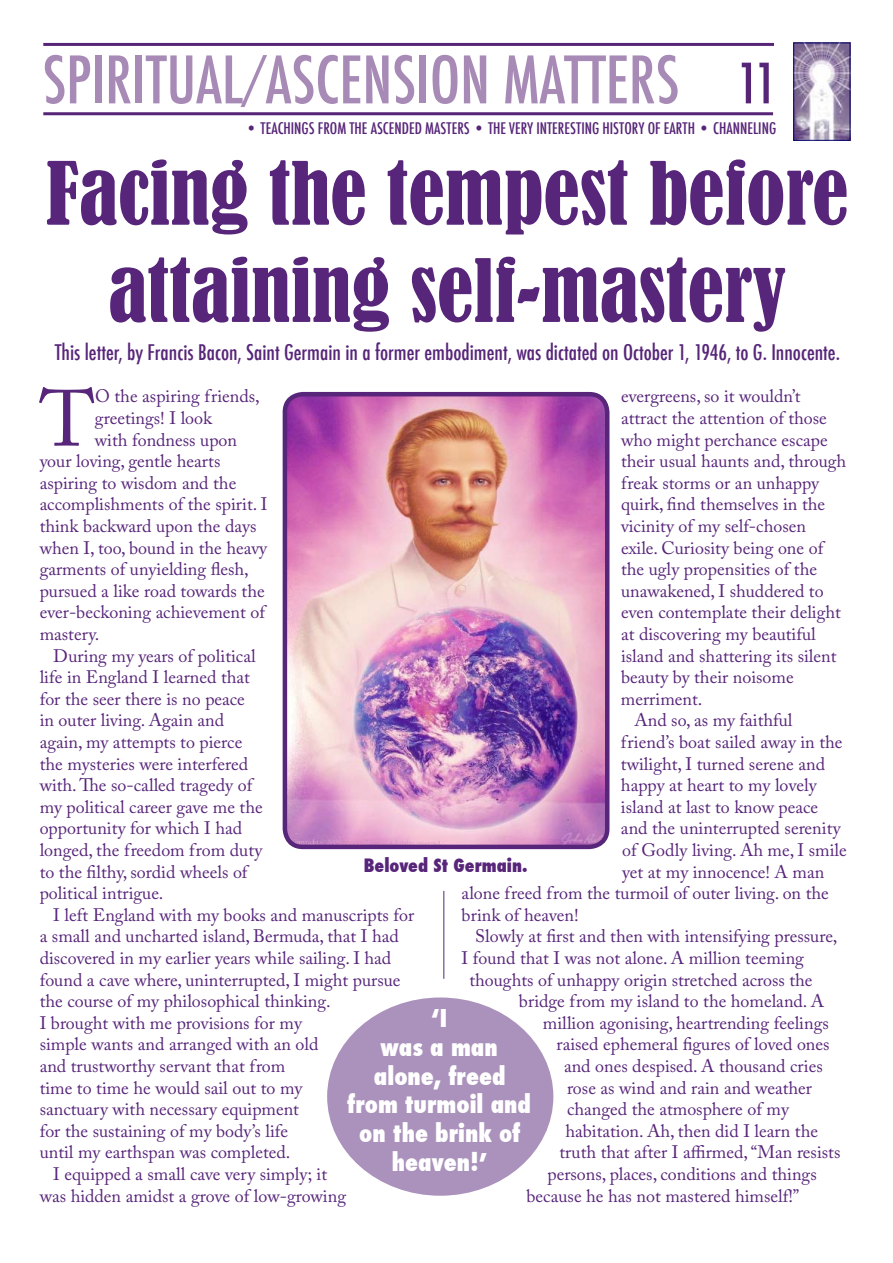
<style>
.page{position:relative;width:893px;height:1263px;background:#fff}
.page>*{position:absolute;margin:0;border:0;box-sizing:border-box;transform-origin:0 0}
.t1{font:condensed 81px/97.2px "Bernard";color:#572579;text-align:center}
.t2{font:78.75px "Adobe Caslon Pro";color:#572579}
.t3{font:500 condensed 63.6px "Futura";color:#a78ab5}
.t4{font:800 condensed 24px/28.8px "Futura";color:#fff;text-align:center}
.t5{font:500 condensed 21px "Futura";color:#572579}
.t6{font:18px "Adobe Caslon Pro";color:#572579}
.t7{font:800 condensed 18px "Futura";color:#572579}
.t8{font:500 condensed 15.6px "Futura";color:#572578}
.s1{font-size:50.1px}
.s2{font-size:54px;color:#572578}
</style>
<div class="page">
<hr style="left:43px;top:43px;width:731px;height:3px;background:#572578">
<hr style="left:43px;top:112px;width:730px;height:3px;background:#572578">
<img style="left:795px;top:45px;width:53px;height:94px">
<div style="left:793px;top:43px;width:57px;height:98px;border:1px solid #000267"></div>
<div style="left:327px;top:997px;width:226px;height:199px;background:#ab92bc;border-radius:50%"></div>
<hr style="left:444px;top:891px;width:1px;height:88px;background:#572579">
<img style="left:285px;top:394px;width:322px;height:453px;border-radius:18px">
<div style="left:283px;top:392px;width:326px;height:457px;border:4px solid #572579;border-radius:18px"></div>
<h3 class="t3" style="left:43px;top:39px;width:736px">SPIRITUAL<span class="s1">/</span>ASCENSION MATTERS <span class="s2">11</span></h3>
<p class="t8" style="left:246px;top:118px;width:532px">• TEACHINGS FROM THE ASCENDED MASTERS • THE VERY INTERESTING HISTORY OF EARTH • CHANNELING</p>
<h1 class="t1" style="left:46px;top:146px;width:803px">Facing the tempest before attaining self-mastery</h1>
<p class="t5" style="left:55px;top:339px;width:787px">THIS LETTER, BY FRANCIS BACON, SAINT GERMAIN IN A FORMER EMBODIMENT, WAS DICTATED ON OCTOBER 1, 1946, TO G. INNOCENTE.</p>
<h2 class="t2" style="left:40px;top:372px;width:57px">T</h2>
<p class="t6" style="left:95px;top:386px;width:166px">o the aspiring friends,</p>
<p class="t6" style="left:621px;top:386px;width:181px">evergreens, so it wouldn’t</p>
<p class="t6" style="left:621px;top:407px;width:207px">attract the attention of those</p>
<p class="t6" style="left:621px;top:429px;width:208px">who might perchance escape</p>
<p class="t6" style="left:621px;top:450px;width:227px">their usual haunts and, through</p>
<p class="t6" style="left:621px;top:472px;width:200px">freak storms or an unhappy</p>
<p class="t6" style="left:621px;top:494px;width:206px">quirk, find themselves in the</p>
<p class="t6" style="left:621px;top:515px;width:187px">vicinity of my self-chosen</p>
<p class="t6" style="left:621px;top:537px;width:204px">exile. Curiosity being one of</p>
<p class="t6" style="left:621px;top:558px;width:198px">the ugly propensities of the</p>
<p class="t6" style="left:621px;top:580px;width:204px">unawakened, I shuddered to</p>
<p class="t6" style="left:621px;top:602px;width:221px">even contemplate their delight</p>
<p class="t6" style="left:621px;top:623px;width:196px">at discovering my beautiful</p>
<p class="t6" style="left:621px;top:645px;width:217px">island and shattering its silent</p>
<p class="t6" style="left:621px;top:666px;width:174px">beauty by their noisome</p>
<p class="t6" style="left:621px;top:688px;width:83px">merriment.</p>
<p class="t6" style="left:634px;top:710px;width:159px">And so, as my faithful</p>
<p class="t6" style="left:621px;top:731px;width:223px">friend’s boat sailed away in the</p>
<p class="t6" style="left:621px;top:753px;width:206px">twilight, I turned serene and</p>
<p class="t6" style="left:621px;top:774px;width:197px">happy at heart to my lovely</p>
<p class="t6" style="left:621px;top:796px;width:199px">island at last to know peace</p>
<p class="t6" style="left:621px;top:818px;width:221px">and the uninterrupted serenity</p>
<p class="t6" style="left:622px;top:839px;width:226px">of Godly living. Ah me, I smile</p>
<p class="t6" style="left:622px;top:861px;width:204px">yet at my innocence! A man</p>
<p class="t6" style="left:462px;top:882px;width:369px">alone freed from the turmoil of outer living. on the</p>
<p class="t6" style="left:462px;top:904px;width:118px">brink of heaven!</p>
<p class="t6" style="left:475px;top:926px;width:364px">Slowly at first and then with intensifying pressure,</p>
<p class="t6" style="left:462px;top:947px;width:344px">I found that I was not alone. A million teeming</p>
<p class="t6" style="left:469px;top:969px;width:345px">thoughts of unhappy origin stretched across the</p>
<p class="t6" style="left:519px;top:990px;width:307px">bridge from my island to the homeland. A</p>
<p class="t6" style="left:543px;top:1012px;width:287px">million agonising, heartrending feelings</p>
<p class="t6" style="left:556px;top:1034px;width:275px">raised ephemeral figures of loved ones</p>
<p class="t6" style="left:564px;top:1055px;width:260px">and ones despised. A thousand cries</p>
<p class="t6" style="left:567px;top:1077px;width:247px">rose as wind and rain and weather</p>
<p class="t6" style="left:567px;top:1098px;width:223px">changed the atmosphere of my</p>
<p class="t6" style="left:565px;top:1120px;width:254px">habitation. Ah, then did I learn the</p>
<p class="t6" style="left:559px;top:1142px;width:282px">truth that after I affirmed,“Man resists</p>
<p class="t6" style="left:547px;top:1163px;width:271px">persons, places, conditions and things</p>
<p class="t6" style="left:526px;top:1185px;width:274px">because he has not mastered himself!”</p>
<p class="t6" style="left:95px;top:407px;width:119px">greetings! I look</p>
<p class="t6" style="left:95px;top:429px;width:144px">with fondness upon</p>
<p class="t6" style="left:40px;top:450px;width:182px">your loving, gentle hearts</p>
<p class="t6" style="left:40px;top:472px;width:198px">aspiring to wisdom and the</p>
<p class="t6" style="left:40px;top:494px;width:229px">accomplishments of the spirit. I</p>
<p class="t6" style="left:40px;top:515px;width:218px">think backward upon the days</p>
<p class="t6" style="left:40px;top:537px;width:229px">when I, too, bound in the heavy</p>
<p class="t6" style="left:40px;top:558px;width:211px">garments of unyielding flesh,</p>
<p class="t6" style="left:40px;top:580px;width:227px">pursued a like road towards the</p>
<p class="t6" style="left:40px;top:602px;width:227px">ever-beckoning achievement of</p>
<p class="t6" style="left:40px;top:623px;width:61px">mastery.</p>
<p class="t6" style="left:53px;top:645px;width:204px">During my years of political</p>
<p class="t6" style="left:40px;top:666px;width:212px">life in England I learned that</p>
<p class="t6" style="left:40px;top:688px;width:207px">for the seer there is no peace</p>
<p class="t6" style="left:40px;top:710px;width:186px">in outer living. Again and</p>
<p class="t6" style="left:40px;top:731px;width:204px">again, my attempts to pierce</p>
<p class="t6" style="left:40px;top:753px;width:210px">the mysteries were interfered</p>
<p class="t6" style="left:40px;top:774px;width:214px">with.The so-called tragedy of</p>
<p class="t6" style="left:40px;top:796px;width:225px">my political career gave me the</p>
<p class="t6" style="left:40px;top:818px;width:204px">opportunity for which I had</p>
<p class="t6" style="left:40px;top:839px;width:224px">longed, the freedom from duty</p>
<p class="t6" style="left:40px;top:861px;width:209px">to the filthy, sordid wheels of</p>
<p class="t6" style="left:40px;top:882px;width:125px">political intrigue.</p>
<p class="t6" style="left:53px;top:904px;width:363px">I left England with my books and manuscripts for</p>
<p class="t6" style="left:40px;top:926px;width:361px">a small and uncharted island, Bermuda, that I had</p>
<p class="t6" style="left:40px;top:947px;width:353px">discovered in my earlier years while sailing. I had</p>
<p class="t6" style="left:40px;top:969px;width:362px">found a cave where, uninterrupted, I might pursue</p>
<p class="t6" style="left:40px;top:990px;width:292px">the course of my philosophical thinking.</p>
<p class="t6" style="left:40px;top:1012px;width:264px">I brought with me provisions for my</p>
<p class="t6" style="left:40px;top:1034px;width:280px">simple wants and arranged with an old</p>
<p class="t6" style="left:40px;top:1055px;width:247px">and trustworthy servant that from</p>
<p class="t6" style="left:40px;top:1077px;width:264px">time to time he would sail out to my</p>
<p class="t6" style="left:40px;top:1098px;width:261px">sanctuary with necessary equipment</p>
<p class="t6" style="left:40px;top:1120px;width:250px">for the sustaining of my body’s life</p>
<p class="t6" style="left:40px;top:1142px;width:252px">until my earthspan was completed.</p>
<p class="t6" style="left:53px;top:1163px;width:275px">I equipped a small cave very simply; it</p>
<p class="t6" style="left:40px;top:1185px;width:308px">was hidden amidst a grove of low-growing</p>
<p class="t7" style="left:364px;top:853px;width:165px">Beloved St Germain.</p>
<h3 class="t4" style="left:347px;top:1004px;width:185px">‘I<br>was a man alone, freed from turmoil and on the brink of heaven!’</h3>
</div>
